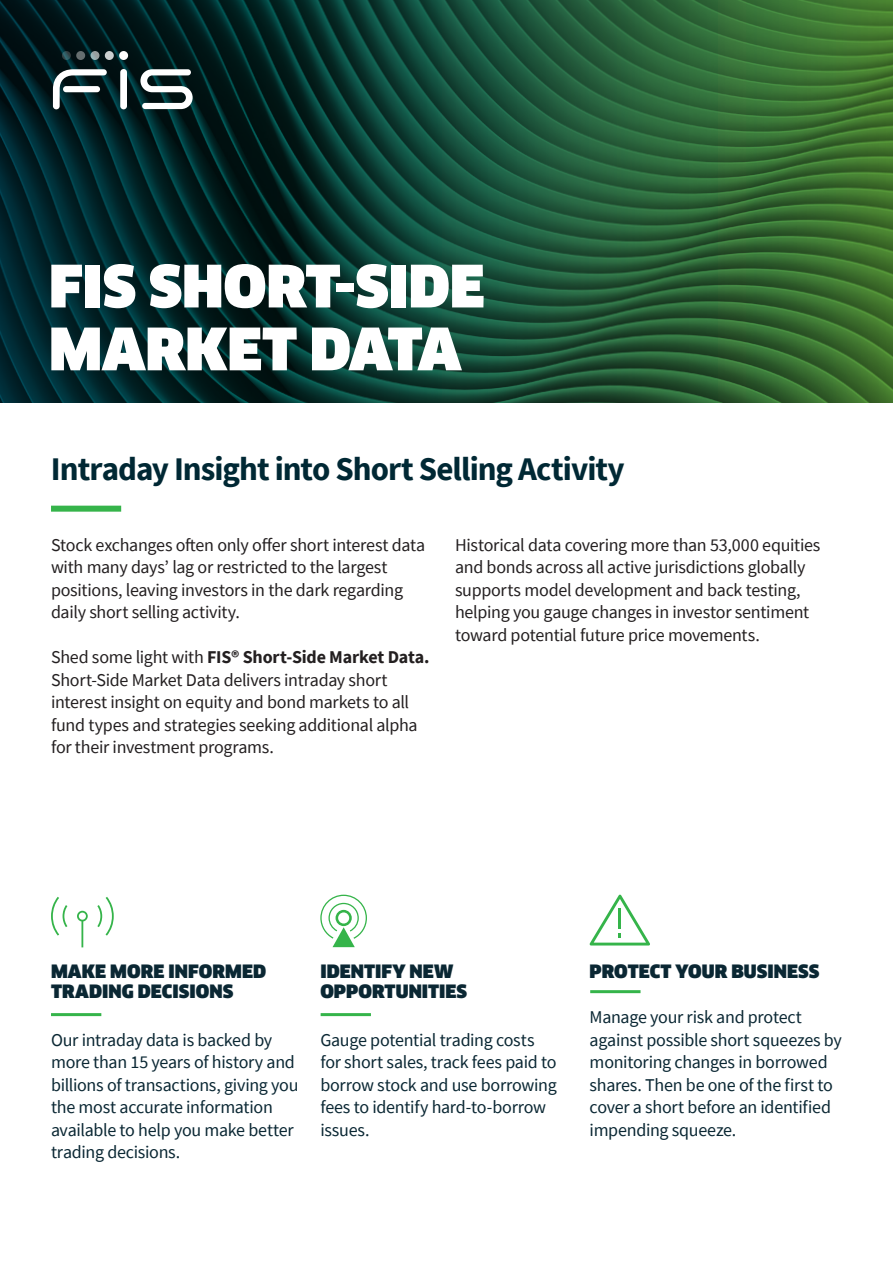
<style>
.page{position:relative;width:893px;height:1263px;background:#fff}
.page>*{position:absolute;margin:0;border:0;box-sizing:border-box;transform-origin:0 0}
.BODY__Internal_pages{font:900 57px/62.8px "Clan Offc Pro";color:#fff}
.t1{font:700 33px "Source Sans Pro";letter-spacing:-.03em;color:#002834}
.BODY{font:18px/22.5px "Source Sans Pro";letter-spacing:-.015em;color:#231f20}
.BODY-2{font:18px/22.5px "Source Sans Pro";letter-spacing:-.015em;color:#0a2733}
.A_HEAD__Heading_leve{font:18px/22.5px "Source Sans Pro";letter-spacing:-.015em;color:#0a2733}
.A_HEAD{font:900 18px/19.5px "Clan Offc Pro";color:#0a2733}
.s1{font-weight:700}
</style>
<div class="page">
<svg style="left:0;top:0;width:893px;height:402px;background:#174730"></svg>
<svg style="left:140px;top:69px;width:53px;height:40px"></svg>
<div style="left:119px;top:51px;width:9px;height:9px;background:#fff;border-radius:50%"></div>
<svg style="left:105px;top:51px;width:9px;height:9px"></svg>
<svg style="left:91px;top:51px;width:8px;height:9px"></svg>
<svg style="left:76px;top:51px;width:9px;height:9px"></svg>
<svg style="left:62px;top:51px;width:9px;height:9px"></svg>
<svg style="left:53px;top:69px;width:54px;height:40px"></svg>
<div style="left:63px;top:86px;width:37px;height:6px;background:#fff;border-radius:3px"></div>
<div style="left:120px;top:69px;width:7px;height:40px;background:#fff;border-radius:3px"></div>
<div style="left:51px;top:506px;width:70px;height:6px;background:#35b44a"></div>
<hr style="left:51px;top:1013px;width:50px;height:3px;background:#35b44a">
<hr style="left:321px;top:1013px;width:50px;height:3px;background:#35b44a">
<hr style="left:590px;top:990px;width:50px;height:3px;background:#35b44a">
<svg style="left:77px;top:911px;width:11px;height:36px"></svg>
<svg style="left:97px;top:897px;width:17px;height:39px"></svg>
<svg style="left:51px;top:897px;width:16px;height:38px"></svg>
<svg style="left:320px;top:895px;width:47px;height:52px"></svg>
<svg style="left:590px;top:895px;width:60px;height:50px"></svg>
<p class="BODY__Internal_pages" style="left:49px;top:255px;width:437px">FIS SHORT-SIDE<br>MARKET DATA</p>
<p class="t1" style="left:51px;top:446px;width:575px">Intraday Insight into Short Selling Activity</p>
<p class="BODY" style="left:51px;top:533px;width:376px">Stock exchanges often only offer short interest data with many days’ lag or restricted to the largest positions, leaving investors in the dark regarding daily short selling activity.</p>
<p class="BODY" style="left:51px;top:646px;width:380px">Shed some light with <span class="s1">FIS® Short-Side Market Data.<br></span>Short-Side Market Data delivers intraday short interest insight on equity and bond markets to all fund types and strategies seeking additional alpha for their investment programs.</p>
<p class="BODY" style="left:455px;top:533px;width:367px">Historical data covering more than 53,000 equities and bonds across all active jurisdictions globally supports model development and back testing, helping you gauge changes in investor sentiment toward potential future price movements.</p>
<p class="A_HEAD" style="left:51px;top:962px;width:217px">MAKE MORE INFORMED<br>TRADING DECISIONS</p>
<p class="BODY-2" style="left:51px;top:1028px;width:249px">Our intraday data is backed by more than 15 years of history and billions of transactions, giving you the most accurate information available to help you make better trading decisions.</p>
<p class="A_HEAD" style="left:320px;top:962px;width:148px">IDENTIFY NEW<br>OPPORTUNITIES</p>
<p class="A_HEAD__Heading_leve" style="left:320px;top:1028px;width:238px">Gauge potential trading costs for short sales, track fees paid to borrow stock and use borrowing fees to identify hard‑to-borrow issues.</p>
<p class="A_HEAD" style="left:590px;top:962px;width:231px">PROTECT YOUR BUSINESS</p>
<p class="BODY-2" style="left:590px;top:1006px;width:254px">Manage your risk and protect against possible short squeezes by monitoring changes in borrowed shares. Then be one of the first to cover a short before an identified impending squeeze.</p>
</div>
